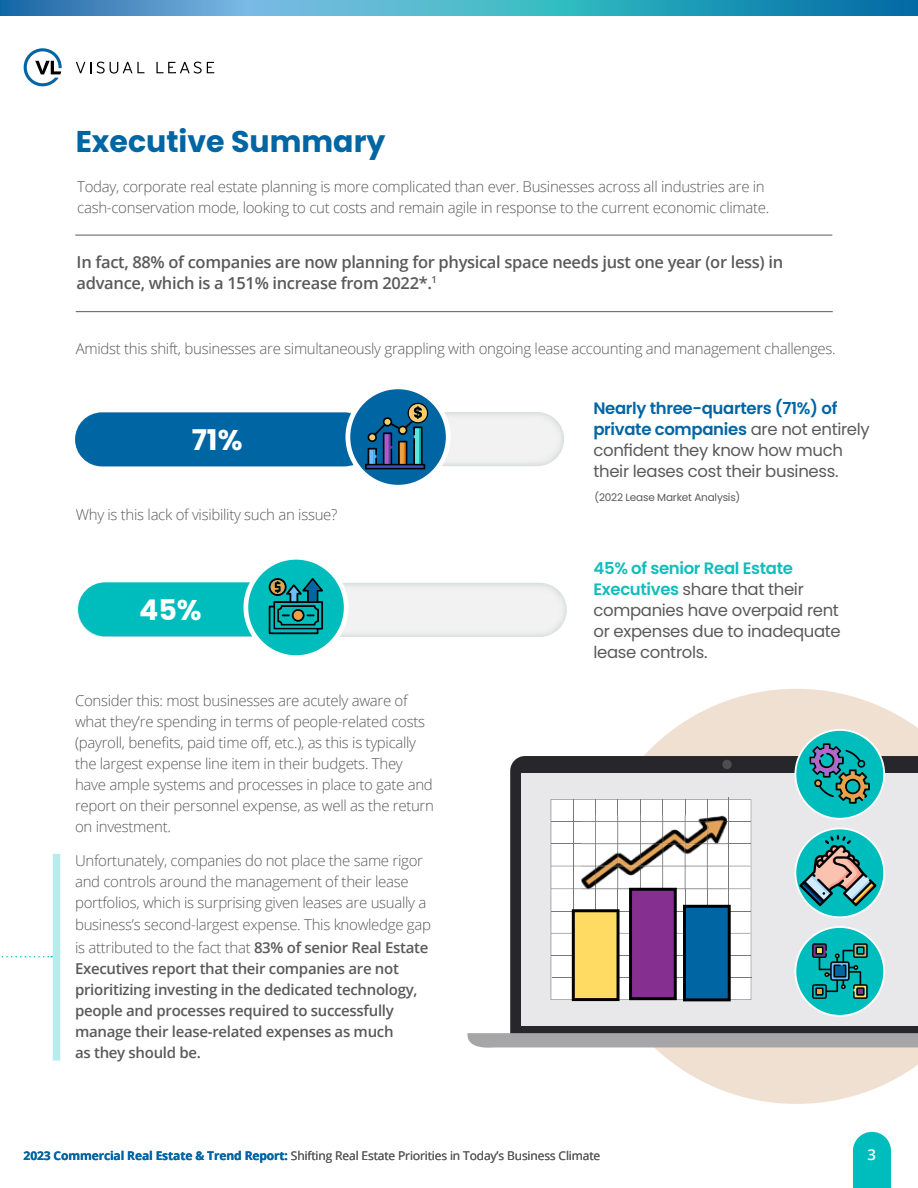
<style>
.page{position:relative;width:918px;height:1188px;background:#fff}
.page>*{position:absolute;margin:0;border:0;box-sizing:border-box;transform-origin:0 0}
.t1{font:700 30px "Poppins";color:#0065a3}
.t2{font:700 28.5px "Poppins";color:#fff}
.t3{font:16.5px/21px "Poppins";letter-spacing:-.02em;color:#5a5a5a}
.t4{font:600 16.5px/21px "Open Sans";letter-spacing:-.02em;color:#5a5a5a}
.t5{font:300 15px/21px "Open Sans";letter-spacing:-.02em;color:#5a5a5a}
.t6{font:600 15px/21px "Open Sans";letter-spacing:-.02em;color:#5a5a5a}
.t7{font:600 15px "Open Sans";color:#fff}
.t8{font:12px "Open Sans";letter-spacing:-.01em;color:#595959}
.t9{font:10.5px "Poppins";letter-spacing:-.02em;color:#5a5a5a}
.s1{font-weight:600}
.s2{font-weight:600;color:#0165a3}
.s3{font-weight:600;color:#12bcbc}
.s4{font-weight:700;color:#0065a3}
</style>
<div class="page">
<svg style="left:76px;top:62px;width:15px;height:11px"></svg>
<svg style="left:97px;top:62px;width:47px;height:12px"></svg>
<svg style="left:156px;top:62px;width:58px;height:12px"></svg>
<svg style="left:24px;top:48px;width:38px;height:38px"></svg>
<svg style="left:853px;top:1132px;width:38px;height:56px;background:#12c1c1"></svg>
<svg style="left:0;top:0;width:918px;height:15px;background:#3c9ec1"></svg>
<svg style="left:1px;top:956px;width:51px;height:1px"></svg>
<svg style="left:644px;top:689px;width:274px;height:415px;fill:#f0e0d1"></svg>
<img style="left:78px;top:583px;width:489px;height:54px;border-radius:27px">
<img style="left:75px;top:412px;width:489px;height:54px;border-radius:27px">
<div style="left:75px;top:412px;width:296px;height:54px;background:#0065a3;border-radius:27px"></div>
<div style="left:78px;top:582px;width:226px;height:54px;background:#00bdbd;border-radius:27px"></div>
<svg style="left:348px;top:387px;width:100px;height:100px;fill:#0065a3"></svg>
<div style="left:345px;top:384px;width:106px;height:106px;border:5px solid #fff;border-radius:50%"></div>
<div style="left:246px;top:557px;width:100px;height:101px;background:#00bdbd;border-radius:50%"></div>
<div style="left:243px;top:555px;width:106px;height:105px;border:5px solid #fff;border-radius:50%"></div>
<svg style="left:268px;top:578px;width:55px;height:56px"></svg>
<div style="left:294px;top:611px;width:9px;height:9px;background:#eda147;border-radius:50%"></div>
<div style="left:53px;top:854px;width:7px;height:207px;background:#b8ebeb"></div>
<hr style="left:75px;top:235px;width:757px;height:1px;background:#595959">
<hr style="left:76px;top:311px;width:757px;height:1px;background:#595959">
<div style="left:510px;top:756px;width:408px;height:277px;background:#26262b"></div>
<div style="left:521px;top:773px;width:397px;height:253px;background:#e8e8eb"></div>
<svg style="left:550px;top:797px;width:202px;height:178px"></svg>
<svg style="left:722px;top:760px;width:10px;height:9px"></svg>
<svg style="left:467px;top:1033px;width:451px;height:17px;background:#b1b0b0"></svg>
<hr style="left:511px;top:1040px;width:38px;height:1px;background:#a6a6a8">
<hr style="left:729px;top:798px;width:1px;height:200px;background:#787878">
<hr style="left:553px;top:977px;width:199px;height:1px;background:#787878">
<svg style="left:551px;top:799px;width:200px;height:202px;background:#b2aeb6"></svg>
<svg style="left:794px;top:729px;width:91px;height:91px;background:#55b2b2"></svg>
<svg style="left:794px;top:926px;width:91px;height:91px"></svg>
<svg style="left:794px;top:828px;width:91px;height:90px"></svg>
<img style="left:581px;top:816px;width:146px;height:74px">
<img style="left:595px;top:816px;width:1px;height:73px">
<img style="left:618px;top:816px;width:1px;height:73px">
<img style="left:640px;top:816px;width:1px;height:72px">
<img style="left:663px;top:816px;width:1px;height:72px">
<img style="left:685px;top:816px;width:1px;height:73px">
<img style="left:707px;top:816px;width:1px;height:73px">
<img style="left:581px;top:821px;width:146px;height:1px">
<img style="left:581px;top:844px;width:146px;height:1px">
<img style="left:581px;top:866px;width:146px;height:1px">
<img style="left:629px;top:888px;width:48px;height:1px">
<svg style="left:365px;top:403px;width:63px;height:66px;background:#255e81"></svg>
<h1 class="t1" style="left:76px;top:124px;width:311px">Executive Summary</h1>
<p class="t5" style="left:77px;top:176px;width:694px">Today, corporate real estate planning is more complicated than ever. Businesses across all industries are in cash-conservation mode, looking to cut costs and remain agile in response to the current economic climate.</p>
<p class="t4" style="left:77px;top:251px;width:708px">In fact, 88% of companies are now planning for physical space needs just one year (or less) in advance, which is a 151% increase from 2022*.<sup>1</sup></p>
<p class="t5" style="left:76px;top:338px;width:762px">Amidst this shift, businesses are simultaneously grappling with ongoing lease accounting and management challenges.</p>
<h2 class="t2" style="left:192px;top:423px;width:52px">71%</h2>
<p class="t5" style="left:76px;top:504px;width:263px">Why is this lack of visibility such an issue?</p>
<h2 class="t2" style="left:139px;top:594px;width:64px">45%</h2>
<p class="t5" style="left:75px;top:690px;width:360px">Consider this: most businesses are acutely aware of what they’re spending in terms of people-related costs (payroll, benefits, paid time off, etc.), as this is typically the largest expense line item in their budgets. They have ample systems and processes in place to gate and report on their personnel expense, as well as the return on investment.</p>
<p class="t5" style="left:75px;top:849px;width:353px">Unfortunately, companies do not place the same rigor and controls around the management of their lease portfolios, which is surprising given leases are usually a</p>
<p class="t5" style="left:75px;top:913px;width:357px;line-height:22.5px">business’s second-largest expense. This knowledge gap is attributed to the fact that <span class="s1">83% of senior Real Estate</span></p>
<p class="t6" style="left:75px;top:957px;width:344px">Executives report that their companies are not prioritizing investing in the dedicated technology, people and processes required to successfully manage their lease-related expenses as much<br>as they should be.</p>
<p class="t3" style="left:593px;top:398px;width:278px"><span class="s2">Nearly three-quarters (71%) of private companies</span> are not entirely confident they know how much their leases cost their business.</p>
<p class="t9" style="left:595px;top:491px;width:147px">(2022 Lease Market Analysis)</p>
<p class="t3" style="left:593px;top:558px;width:249px"><span class="s3">45% of senior Real Estate<br>Executives</span> share that their companies have overpaid rent or expenses due to inadequate lease controls.</p>
<p class="t8" style="left:24px;top:1147px;width:578px"><span class="s4">2023 Commercial Real Estate &amp; Trend Report:</span> Shifting Real Estate Priorities in Today’s Business Climate</p>
<p class="t7" style="left:867px;top:1144px;width:10px">3</p>
</div>
